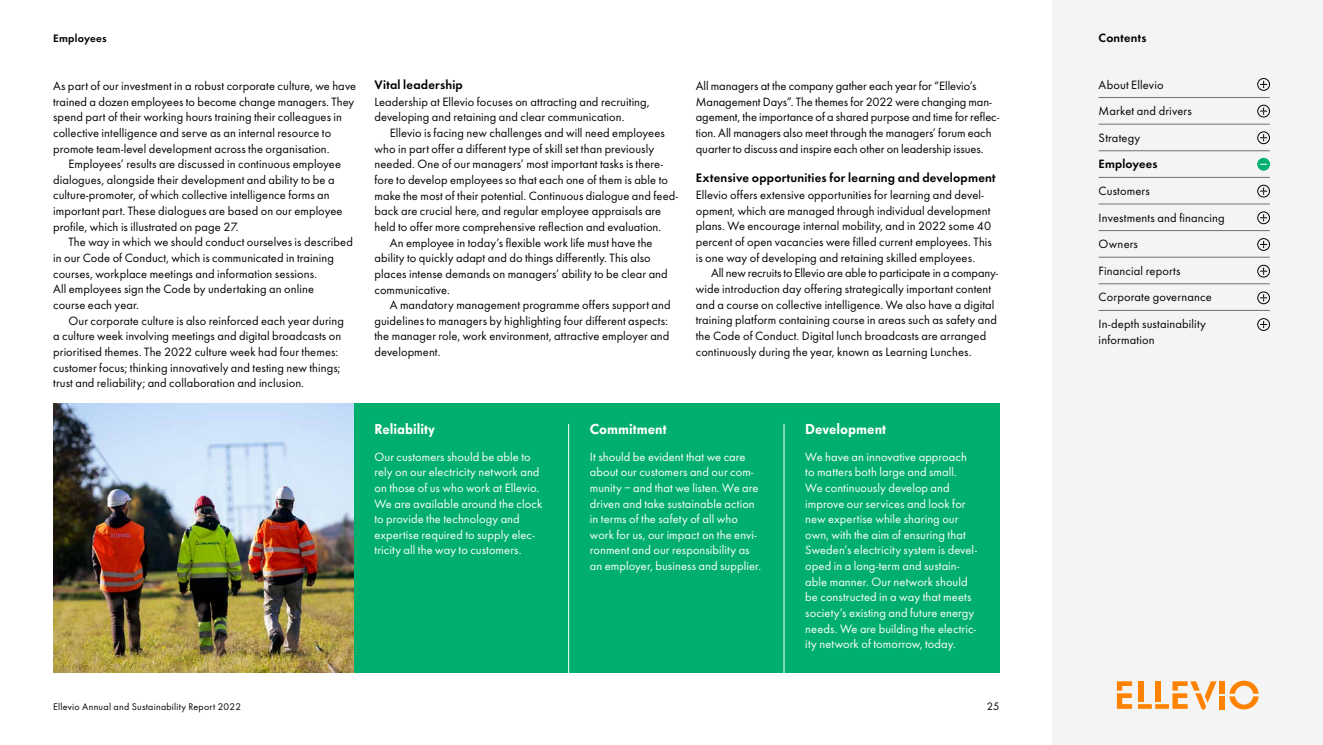
<style>
.page{position:relative;width:1323px;height:745px;background:#fff}
.page>*{position:absolute;margin:0;border:0;box-sizing:border-box;transform-origin:0 0}
.Rubrik_4{font:800 15px "Futura EF";color:#fff}
.Melllanrubrik_1{font:600 12.75px "Futura EF";letter-spacing:.015em;color:#000}
.Brödtext_indrag{font:12.5px/15.6px "Futura EF";letter-spacing:.005em;color:#000}
.Brödtext{font:12.5px/15.6px "Futura EF";letter-spacing:.005em;color:#fff}
.Brödtext-2{font:12.5px/15.6px "Futura EF";letter-spacing:.005em;color:#000}
.t1{font:600 12.5px "Futura EF";letter-spacing:.015em;color:#000}
.t2{font:600 11.25px "Futura EF";letter-spacing:.02em;color:#000}
.t3{font:11.25px "Futura EF";color:#000}
.t4{font:10px "Futura EF";letter-spacing:.025em;color:#000}
</style>
<div class="page">
<div style="left:353px;top:403px;width:646px;height:269px;background:#00af6e"></div>
<hr style="left:568px;top:423px;width:1px;height:269px;background:#fff">
<hr style="left:784px;top:423px;width:1px;height:269px;background:#fff">
<img style="left:53px;top:403px;width:300px;height:269px">
<div style="left:1052px;top:0;width:271px;height:744px;background:#f5f4f4"></div>
<svg style="left:1229px;top:680px;width:29px;height:29px"></svg>
<svg style="left:1117px;top:681px;width:15px;height:27px"></svg>
<div style="left:1219px;top:680px;width:5px;height:13px;background:#ff8200"></div>
<div style="left:1219px;top:696px;width:5px;height:13px;background:#ff8200"></div>
<svg style="left:1138px;top:681px;width:78px;height:28px"></svg>
<hr style="left:1098px;top:97px;width:172px;height:1px;background:#736e6e">
<hr style="left:1098px;top:124px;width:172px;height:1px;background:#736e6e">
<hr style="left:1098px;top:150px;width:172px;height:1px;background:#736e6e">
<hr style="left:1098px;top:177px;width:172px;height:1px;background:#736e6e">
<hr style="left:1098px;top:204px;width:172px;height:1px;background:#736e6e">
<hr style="left:1098px;top:230px;width:172px;height:1px;background:#736e6e">
<hr style="left:1098px;top:257px;width:172px;height:1px;background:#736e6e">
<hr style="left:1098px;top:283px;width:172px;height:1px;background:#736e6e">
<hr style="left:1098px;top:310px;width:172px;height:1px;background:#736e6e">
<div style="left:1257px;top:78px;width:13px;height:13px;border:1px solid #000;border-radius:50%"></div>
<svg style="left:1260px;top:81px;width:7px;height:7px"></svg>
<div style="left:1257px;top:105px;width:13px;height:12px;border:1px solid #000;border-radius:50%"></div>
<svg style="left:1260px;top:107px;width:7px;height:8px"></svg>
<div style="left:1257px;top:131px;width:13px;height:13px;border:1px solid #000;border-radius:50%"></div>
<svg style="left:1260px;top:134px;width:7px;height:7px"></svg>
<div style="left:1257px;top:185px;width:13px;height:12px;border:1px solid #000;border-radius:50%"></div>
<svg style="left:1260px;top:187px;width:7px;height:7px"></svg>
<div style="left:1257px;top:211px;width:13px;height:13px;border:1px solid #000;border-radius:50%"></div>
<svg style="left:1260px;top:214px;width:7px;height:7px"></svg>
<div style="left:1257px;top:238px;width:13px;height:12px;border:1px solid #000;border-radius:50%"></div>
<svg style="left:1260px;top:241px;width:7px;height:7px"></svg>
<div style="left:1257px;top:265px;width:13px;height:12px;border:1px solid #000;border-radius:50%"></div>
<svg style="left:1260px;top:267px;width:7px;height:7px"></svg>
<div style="left:1257px;top:291px;width:13px;height:13px;border:1px solid #000;border-radius:50%"></div>
<svg style="left:1260px;top:294px;width:7px;height:7px"></svg>
<div style="left:1257px;top:318px;width:13px;height:12px;border:1px solid #000;border-radius:50%"></div>
<svg style="left:1260px;top:321px;width:7px;height:7px"></svg>
<svg style="left:1257px;top:158px;width:12px;height:12px"></svg>
<div style="left:1257px;top:158px;width:13px;height:12px;border:1px solid #00af6e;border-radius:50%"></div>
<p class="t2" style="left:53px;top:31px;width:55px">Employees</p>
<p class="Brödtext_indrag" style="left:53px;top:78px;width:305px">As part of our investment in a robust corporate culture, we have trained a dozen employees to become change managers. They spend part of their working hours training their colleagues in collective intelligence and serve as an internal resource to promote team-level development across the organisation.</p>
<p class="Brödtext_indrag" style="left:53px;top:156px;width:291px;text-indent:15px">Employees’ results are discussed in continuous employee dialogues, alongside their development and ability to be a culture-promoter, of which collective intelligence forms an important part. These dialogues are based on our employee profile, which is illustrated on page 27.</p>
<p class="Brödtext_indrag" style="left:53px;top:234px;width:301px;text-indent:15px">The way in which we should conduct ourselves is described in our Code of Conduct, which is communicated in training courses, workplace meetings and information sessions.<br>All employees sign the Code by undertaking an online<br>course each year.</p>
<p class="Brödtext_indrag" style="left:53px;top:312px;width:292px;text-indent:15px">Our corporate culture is also reinforced each year during a culture week involving meetings and digital broadcasts on prioritised themes. The 2022 culture week had four themes: customer focus; thinking innovatively and testing new things; trust and reliability; and collaboration and inclusion.</p>
<p class="Melllanrubrik_1" style="left:374px;top:77px;width:90px">Vital leadership</p>
<p class="Brödtext-2" style="left:374px;top:94px;width:277px">Leadership at Ellevio focuses on attracting and recruiting, developing and retaining and clear communication.</p>
<p class="Brödtext_indrag" style="left:374px;top:125px;width:305px;text-indent:15px">Ellevio is facing new challenges and will need employees who in part offer a different type of skill set than previously needed. One of our managers’ most important tasks is there&shy;fore to develop employees so that each one of them is able to make the most of their potential. Continuous dialogue and feed&shy;back are crucial here, and regular employee appraisals are held to offer more comprehensive reflection and evaluation.</p>
<p class="Brödtext_indrag" style="left:374px;top:234px;width:295px;text-indent:15px">An employee in today’s flexible work life must have the ability to quickly adapt and do things differently. This also places intense demands on managers’ ability to be clear and communicative.</p>
<p class="Brödtext_indrag" style="left:374px;top:297px;width:298px;text-indent:15px">A mandatory management programme offers support and guidelines to managers by highlighting four different aspects: the manager role, work environment, attractive employer and development.</p>
<p class="Brödtext-2" style="left:696px;top:78px;width:305px">All managers at the company gather each year for “Ellevio’s Management Days”. The themes for 2022 were changing man&shy;agement, the importance of a shared purpose and time for reflec&shy;tion. All managers also meet through the managers’ forum each quarter to discuss and inspire each other on leadership issues.</p>
<p class="Melllanrubrik_1" style="left:696px;top:170px;width:301px">Extensive opportunities for learning and development</p>
<p class="Brödtext-2" style="left:696px;top:187px;width:298px">Ellevio offers extensive opportunities for learning and devel&shy;opment, which are managed through individual development plans. We encourage internal mobility, and in 2022 some 40 percent of open vacancies were filled current employees. This is one way of developing and retaining skilled employees.</p>
<p class="Brödtext_indrag" style="left:696px;top:265px;width:304px;text-indent:15px">All new recruits to Ellevio are able to participate in a company&shy;wide introduction day offering strategically important content and a course on collective intelligence. We also have a digital training platform containing course in areas such as safety and the Code of Conduct. Digital lunch broadcasts are arranged continuously during the year, known as Learning Lunches.</p>
<p class="Rubrik_4" style="left:374px;top:420px;width:62px">Reliability</p>
<p class="Brödtext" style="left:374px;top:448px;width:169px">Our customers should be able to rely on our electricity network and on those of us who work at Ellevio.<br>We are available around the clock to provide the technology and expertise required to supply elec&shy;tricity all the way to customers.</p>
<p class="Rubrik_4" style="left:590px;top:420px;width:78px">Commitment</p>
<p class="Brödtext" style="left:590px;top:448px;width:173px">It should be evident that we care about our customers and our com&shy;munity – and that we listen. We are driven and take sustainable action in terms of the safety of all who work for us, our impact on the envi&shy;ronment and our responsibility as an employer, business and supplier.</p>
<p class="Rubrik_4" style="left:805px;top:420px;width:82px">Development</p>
<p class="Brödtext" style="left:805px;top:448px;width:173px">We have an innovative approach to matters both large and small.<br>We continuously develop and improve our services and look for new expertise while sharing our own, with the aim of ensuring that Sweden’s electricity system is devel&shy;oped in a long-term and sustain&shy;able manner. Our network should be constructed in a way that meets society’s existing and future energy needs. We are building the electric&shy;ity network of tomorrow, today.</p>
<p class="t4" style="left:53px;top:700px;width:189px">Ellevio Annual and Sustainability Report 2022</p>
<p class="t3" style="left:986px;top:698px;width:14px">25</p>
<p class="t1" style="left:1098px;top:30px;width:49px">Contents</p>
<p class="Brödtext_indrag" style="left:1098px;top:71px;width:95px;line-height:26.6px">About Ellevio<br>Market and drivers<br>Strategy</p>
<p class="t1" style="left:1098px;top:157px;width:60px">Employees</p>
<p class="Brödtext_indrag" style="left:1098px;top:177px;width:128px;line-height:26.6px">Customers<br>Investments and financing<br>Owners<br>Financial reports<br>Corporate governance<br>In-depth sustainability</p>
<p class="Brödtext_indrag" style="left:1098px;top:331px;width:57px">information</p>
</div>
